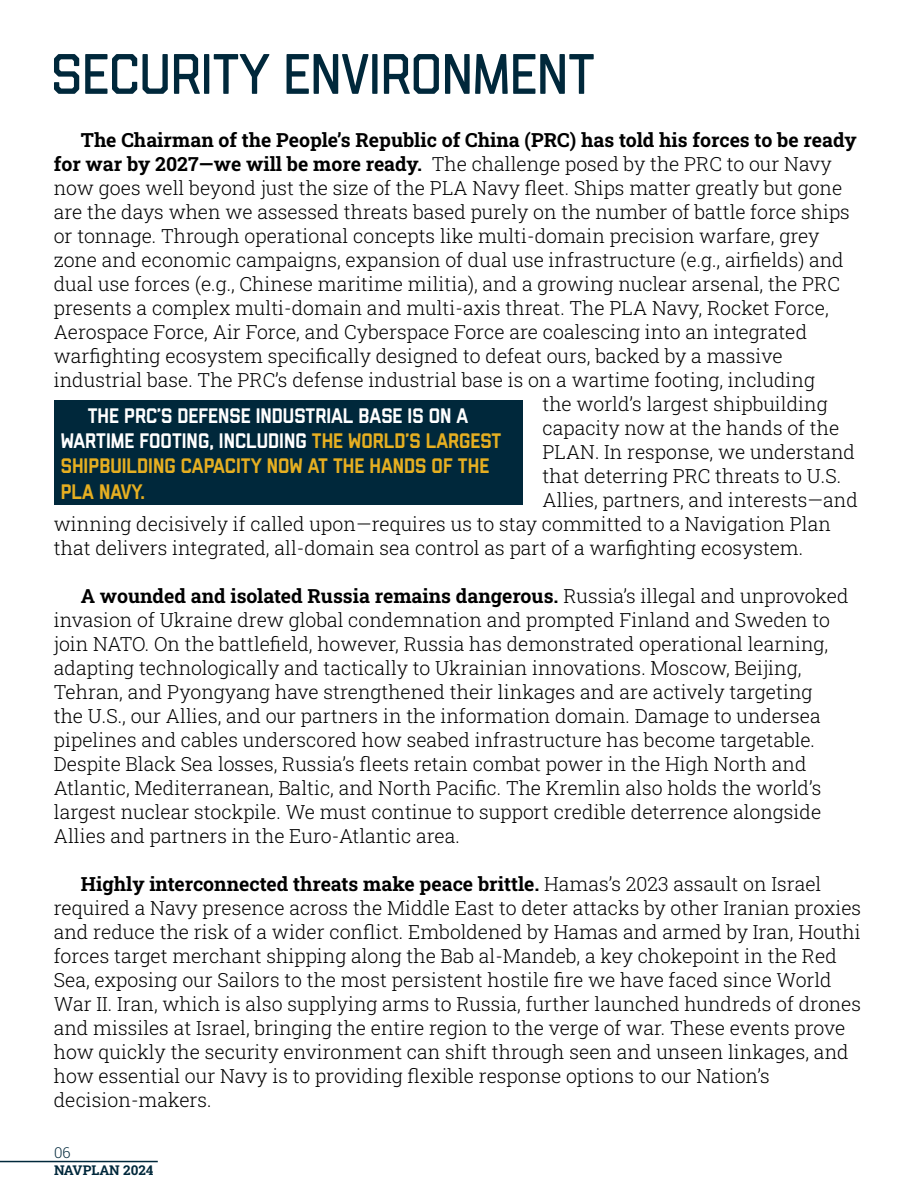
<style>
.page{position:relative;width:918px;height:1188px;background:#fff}
.page>*{position:absolute;margin:0;border:0;box-sizing:border-box;transform-origin:0 0}
.t1{font:300 57px "Liberator";color:#00283b}
.t2{font:500 21px/25.2px "Liberator";color:#e6af21}
.t3{font:300 19.5px/24px "Roboto Slab";color:#000}
.t4{font:700 19.5px "Roboto Slab";color:#000}
.t5{font:300 15px "Roboto Slab";color:#00283b}
.t6{font:700 13.5px "Roboto Slab";color:#00283b}
.s1{font-weight:700}
.s2{color:#fff}
</style>
<div class="page">
<hr style="left:0;top:1161px;width:158px;height:1px;background:#00283b">
<div style="left:54px;top:400px;width:468px;height:105px;background:#00283b"></div>
<h1 class="t1" style="left:51px;top:54px;width:545px">SECURITY ENVIRONMENT</h1>
<p class="t4" style="left:81px;top:127px;width:777px">The Chairman of the People’s Republic of China (PRC) has told his forces to be ready</p>
<p class="t3" style="left:54px;top:151px;width:779px"><span class="s1">for war by 2027—we will be more ready.</span> The challenge posed by the PRC to our Navy</p>
<p class="t3" style="left:54px;top:175px;width:790px">now goes well beyond just the size of the PLA Navy fleet. Ships matter greatly but gone</p>
<p class="t3" style="left:54px;top:199px;width:798px">are the days when we assessed threats based purely on the number of battle force ships</p>
<p class="t3" style="left:54px;top:223px;width:767px">or tonnage. Through operational concepts like multi-domain precision warfare, grey</p>
<p class="t3" style="left:54px;top:247px;width:792px">zone and economic campaigns, expansion of dual use infrastructure (e.g., airfields) and</p>
<p class="t3" style="left:54px;top:271px;width:788px">dual use forces (e.g., Chinese maritime militia), and a growing nuclear arsenal, the PRC</p>
<p class="t3" style="left:54px;top:295px;width:777px">presents a complex multi-domain and multi-axis threat. The PLA Navy, Rocket Force,</p>
<p class="t3" style="left:54px;top:319px;width:755px">Aerospace Force, Air Force, and Cyberspace Force are coalescing into an integrated</p>
<p class="t3" style="left:54px;top:343px;width:730px">warfighting ecosystem specifically designed to defeat ours, backed by a massive</p>
<p class="t3" style="left:54px;top:367px;width:763px">industrial base. The PRC’s defense industrial base is on a wartime footing, including</p>
<p class="t3" style="left:542px;top:392px;width:287px">the world’s largest shipbuilding</p>
<p class="t3" style="left:542px;top:416px;width:298px">capacity now at the hands of the</p>
<p class="t3" style="left:542px;top:440px;width:314px">PLAN. In response, we understand</p>
<p class="t3" style="left:542px;top:464px;width:300px">that deterring PRC threats to U.S.</p>
<p class="t3" style="left:542px;top:488px;width:317px">Allies, partners, and interests—and</p>
<p class="t3" style="left:54px;top:512px;width:779px">winning decisively if called upon—requires us to stay committed to a Navigation Plan</p>
<p class="t3" style="left:54px;top:536px;width:751px">that delivers integrated, all-domain sea control as part of a warfighting ecosystem.</p>
<p class="t3" style="left:54px;top:584px;width:796px;text-indent:27px"><span class="s1">A wounded and isolated Russia remains dangerous.</span> Russia’s illegal and unprovoked invasion of Ukraine drew global condemnation and prompted Finland and Sweden to join NATO. On the battlefield, however, Russia has demonstrated operational learning, adapting technologically and tactically to Ukrainian innovations. Moscow, Beijing, Tehran, and Pyongyang have strengthened their linkages and are actively targeting<br>the U.S., our Allies, and our partners in the information domain. Damage to undersea pipelines and cables underscored how seabed infrastructure has become targetable.<br>Despite Black Sea losses, Russia’s fleets retain combat power in the High North and Atlantic, Mediterranean, Baltic, and North Pacific. The Kremlin also holds the world’s largest nuclear stockpile. We must continue to support credible deterrence alongside Allies and partners in the Euro-Atlantic area.</p>
<p class="t3" style="left:54px;top:872px;width:809px;text-indent:27px"><span class="s1">Highly interconnected threats make peace brittle.</span> Hamas’s 2023 assault on Israel required a Navy presence across the Middle East to deter attacks by other Iranian proxies and reduce the risk of a wider conflict. Emboldened by Hamas and armed by Iran, Houthi forces target merchant shipping along the Bab al-Mandeb, a key chokepoint in the Red Sea, exposing our Sailors to the most persistent hostile fire we have faced since World War II. Iran, which is also supplying arms to Russia, further launched hundreds of drones and missiles at Israel, bringing the entire region to the verge of war. These events prove how quickly the security environment can shift through seen and unseen linkages, and how essential our Navy is to providing flexible response options to our Nation’s decision-makers.</p>
<p class="t2" style="left:61px;top:404px;width:442px;text-indent:27px"><span class="s2">THE PRC’S DEFENSE INDUSTRIAL BASE IS ON A WARTIME FOOTING, INCLUDING</span> THE WORLD’S LARGEST SHIPBUILDING CAPACITY NOW AT THE HANDS OF THE PLA NAVY.</p>
<p class="t5" style="left:54px;top:1143px;width:18px">06</p>
<p class="t6" style="left:54px;top:1161px;width:101px">NAVPLAN 2024</p>
</div>
